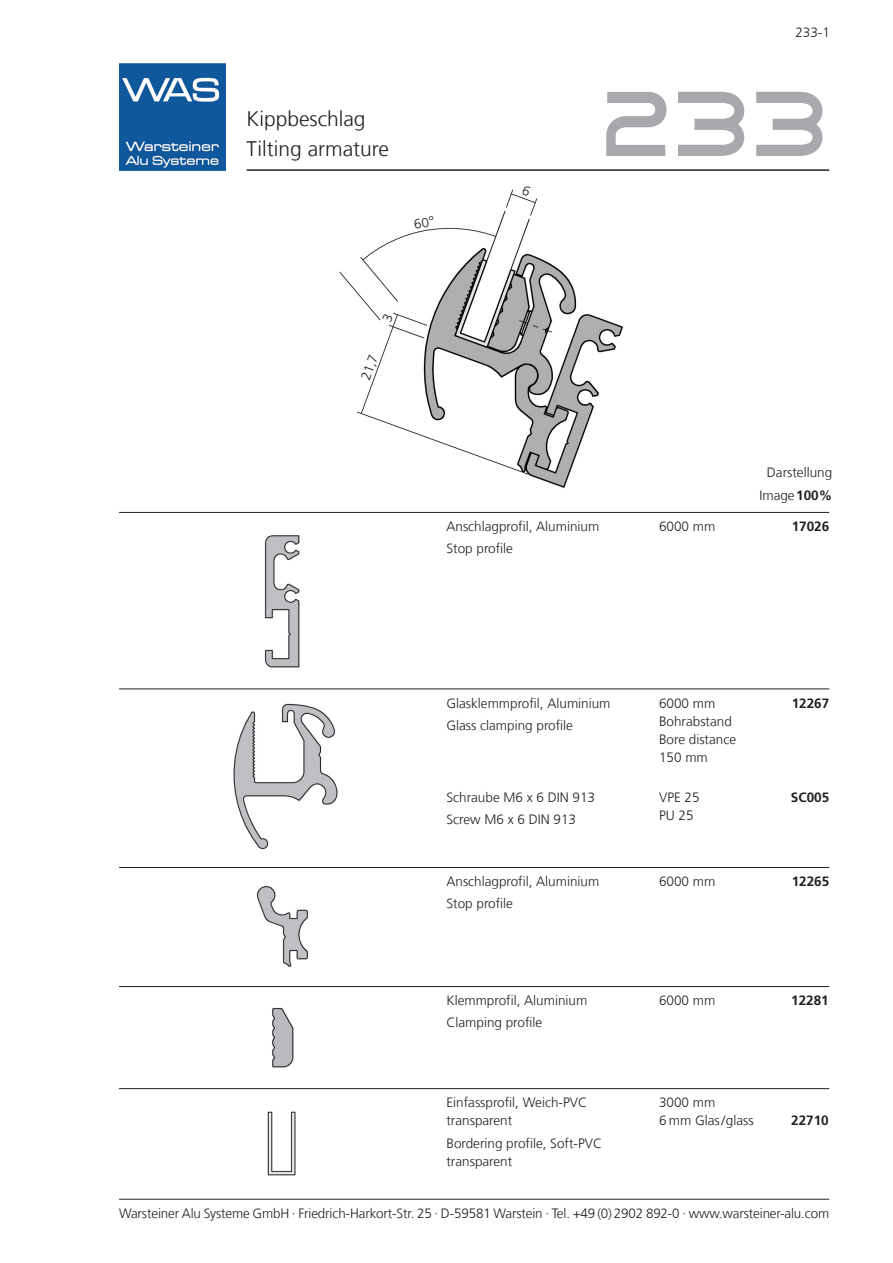
<style>
.page{position:relative;width:893px;height:1263px;background:#fff}
.page>*{position:absolute;margin:0;border:0;box-sizing:border-box;transform-origin:0 0}
.t1{font:93.9px "Good Times";color:#a8a9ad;scale:.93 1}
.t2{font:300 21px/29.7px "Frutiger LT Com";color:#231f20}
.t3{font:300 13.5px/18px "Frutiger LT Com";color:#231f20}
.t4{font:700 13.5px "Frutiger LT Com";color:#231f20}
.s1{font-weight:700}
</style>
<div class="page">
<img style="left:119px;top:64px;width:106px;height:106px">
<hr style="left:119px;top:1199px;width:710px;height:1px;background:#231f20">
<hr style="left:119px;top:512px;width:710px;height:1px;background:#231f20">
<hr style="left:119px;top:688px;width:710px;height:1px;background:#231f20">
<hr style="left:119px;top:986px;width:710px;height:1px;background:#231f20">
<hr style="left:119px;top:1088px;width:710px;height:1px;background:#231f20">
<img style="left:339px;top:189px;width:284px;height:299px">
<img style="left:264px;top:535px;width:36px;height:133px">
<img style="left:233px;top:703px;width:105px;height:147px">
<img style="left:272px;top:1007px;width:22px;height:61px">
<img style="left:267px;top:1111px;width:29px;height:65px">
<hr style="left:247px;top:169px;width:582px;height:2px;background:#231f20">
<hr style="left:119px;top:867px;width:710px;height:1px;background:#231f20">
<img style="left:256px;top:886px;width:53px;height:81px">
<svg style="left:382px;top:314px;width:11px;height:8px"></svg>
<svg style="left:522px;top:189px;width:9px;height:7px"></svg>
<svg style="left:414px;top:216px;width:20px;height:13px"></svg>
<h2 class="t2" style="left:247px;top:106px;width:144px">Kippbeschlag<br>Tilting armature</h2>
<p class="t3" style="left:795px;top:24px;width:36px">233-1</p>
<h1 class="t1" style="left:601px;top:81px;width:247px">233</h1>
<p class="t3" style="left:358px;top:377px;width:28px;rotate:-70deg">21,7</p>
<p class="t3" style="left:759px;top:463px;width:74px;line-height:22.2px;text-align:center">Darstellung<br>Image <span class="s1">100%</span></p>
<p class="t3" style="left:446px;top:519px;width:154px">Anschlagprofil, Aluminium</p>
<p class="t3" style="left:659px;top:519px;width:58px">6000 mm</p>
<p class="t4" style="left:792px;top:521px;width:39px">17026</p>
<p class="t3" style="left:446px;top:541px;width:68px">Stop profile</p>
<p class="t3" style="left:446px;top:695px;width:165px">Glasklemmprofil, Aluminium</p>
<p class="t3" style="left:659px;top:695px;width:58px">6000 mm</p>
<p class="t4" style="left:792px;top:697px;width:39px">12267</p>
<p class="t3" style="left:446px;top:717px;width:128px">Glass clamping profile</p>
<p class="t3" style="left:659px;top:713px;width:79px">Bohrabstand<br>Bore distance<br>150 mm</p>
<p class="t3" style="left:446px;top:789px;width:150px">Schraube M6 x 6 DIN 913</p>
<p class="t3" style="left:659px;top:789px;width:42px">VPE 25</p>
<p class="t4" style="left:791px;top:792px;width:40px">SC005</p>
<p class="t3" style="left:446px;top:812px;width:131px">Screw M6 x 6 DIN 913</p>
<p class="t3" style="left:659px;top:807px;width:36px">PU 25</p>
<p class="t3" style="left:446px;top:874px;width:154px">Anschlagprofil, Aluminium</p>
<p class="t3" style="left:659px;top:874px;width:58px">6000 mm</p>
<p class="t4" style="left:792px;top:876px;width:39px">12265</p>
<p class="t3" style="left:446px;top:896px;width:68px">Stop profile</p>
<p class="t3" style="left:446px;top:993px;width:142px">Klemmprofil, Aluminium</p>
<p class="t3" style="left:659px;top:993px;width:58px">6000 mm</p>
<p class="t4" style="left:791px;top:995px;width:39px">12281</p>
<p class="t3" style="left:446px;top:1015px;width:97px">Clamping profile</p>
<p class="t3" style="left:446px;top:1095px;width:142px">Einfassprofil, Weich-PVC</p>
<p class="t3" style="left:659px;top:1095px;width:58px">3000 mm</p>
<p class="t3" style="left:446px;top:1113px;width:67px">transparent</p>
<p class="t3" style="left:659px;top:1113px;width:96px">6 mm Glas/glass</p>
<p class="t4" style="left:791px;top:1115px;width:39px">22710</p>
<p class="t3" style="left:446px;top:1135px;width:157px">Bordering profile, Soft-PVC transparent</p>
<p class="t3" style="left:119px;top:1205px;width:712px">Warsteiner Alu Systeme GmbH · Friedrich-Harkort-Str. 25 · D-59581 Warstein · Tel. +49 (0) 2902 892-0 · www.warsteiner-alu.com</p>
</div>
